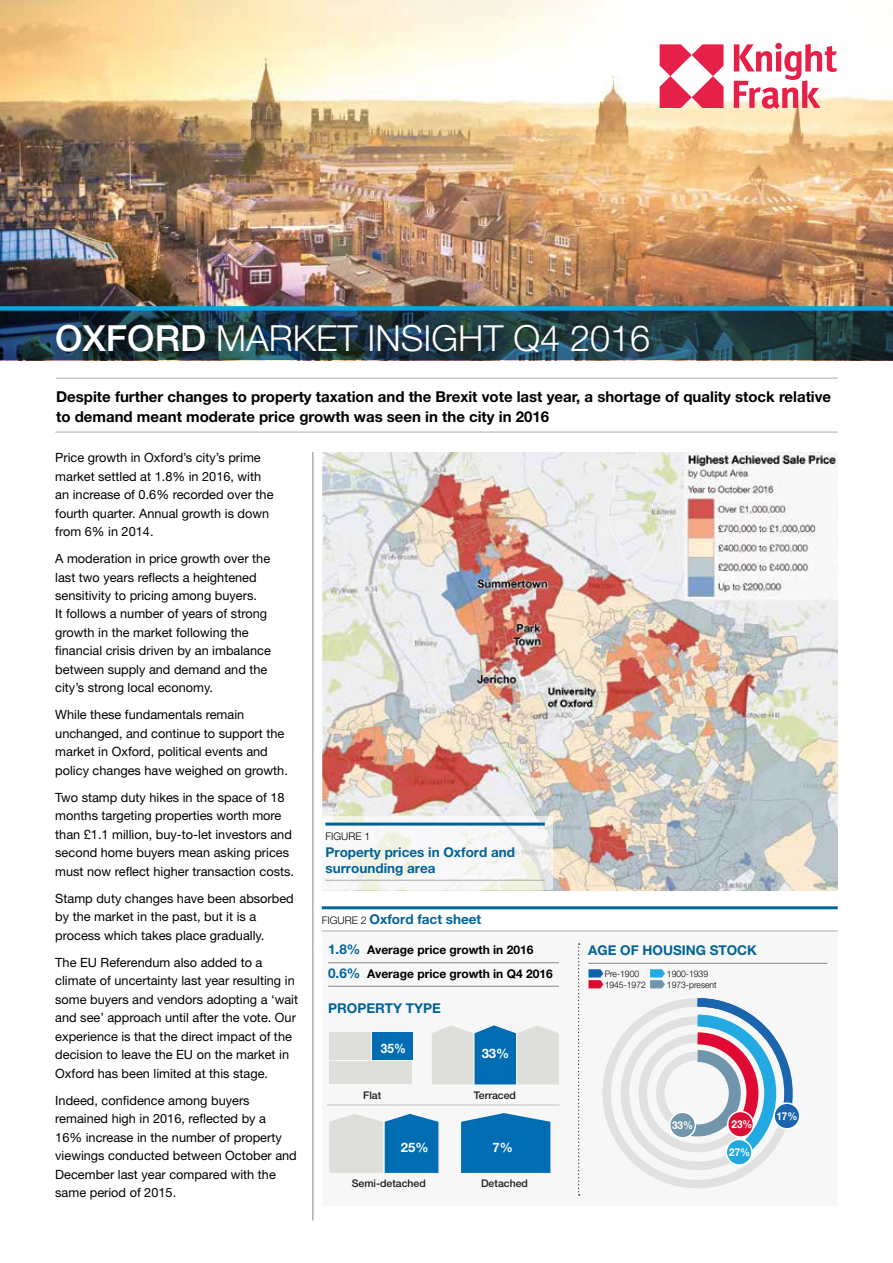
<style>
.page{position:relative;width:893px;height:1263px;background:#fff}
.page>*{position:absolute;margin:0;border:0;box-sizing:border-box;transform-origin:0 0}
.t1{font:300 36px "Helvetica Neue";color:#fff}
.t2{font:700 15px/19.5px "Helvetica Neue";color:#000}
.t3{font:700 13.5px/16.5px "Helvetica Neue";color:#006398}
.t4{font:700 13.05px "Helvetica Neue";color:#fff}
.t5{font:700 13.05px "Helvetica Neue";color:#fff;scale:.9 1}
.t6{font:12.75px/18.5px "Helvetica Neue";color:#000}
.t7{font:700 12px/23.5px "Helvetica Neue";color:#000}
.t8{font:700 10.8px "Helvetica Neue";color:#fff;scale:.92 1}
.t9{font:500 10.5px "Helvetica Neue";color:#1d1c1a}
.t10{font:300 10.5px "Helvetica Neue";color:#000}
.t11{font:300 9px "Helvetica Neue";color:#000;scale:.95 1}
.s1{font-weight:500}
.s2{font-weight:300;font-size:10.5px;color:#000}
.s3{font-size:13.5px;color:#006398}
</style>
<div class="page">
<img style="left:0;top:0;width:893px;height:306px">
<svg style="left:0;top:311px;width:893px;height:49px;background:#1d3841"></svg>
<svg style="left:660px;top:44px;width:64px;height:64px"></svg>
<div style="left:775px;top:43px;width:7px;height:6px;background:#e62049;border-radius:50%"></div>
<svg style="left:734px;top:44px;width:103px;height:65px"></svg>
<div style="left:0;top:306px;width:893px;height:5px;background:#00a8e2"></div>
<hr style="left:56px;top:378px;width:782px;height:1px;background:#b0aaa7">
<hr style="left:55px;top:432px;width:783px;height:1px;background:#b0aaa7">
<div style="left:322px;top:931px;width:516px;height:274px;background:#f8f7f7"></div>
<hr style="left:322px;top:906px;width:516px;height:3px;background:#006398">
<hr style="left:322px;top:930px;width:516px;height:1px;background:#b0aaa7">
<hr style="left:588px;top:963px;width:239px;height:1px;background:#878787">
<hr style="left:328px;top:962px;width:231px;height:1px;background:#878787">
<hr style="left:328px;top:986px;width:231px;height:1px;background:#878787">
<svg style="left:461px;top:1113px;width:89px;height:60px;background:#1276b7"></svg>
<svg style="left:329px;top:1114px;width:109px;height:59px;background:#7aabca"></svg>
<svg style="left:432px;top:1025px;width:127px;height:59px;background:#9dbdd1"></svg>
<div style="left:329px;top:1032px;width:42px;height:28px;background:#dededb"></div>
<div style="left:372px;top:1032px;width:40px;height:28px;background:#006cb2"></div>
<div style="left:329px;top:1061px;width:83px;height:23px;background:#dededb"></div>
<hr style="left:327px;top:1105px;width:232px;height:1px;background:#c6c5c4">
<div style="left:602px;top:998px;width:191px;height:190px;border:9px solid #e1e1e1;border-radius:50%"></div>
<div style="left:621px;top:1016px;width:153px;height:154px;border:9px solid #e1e1e1;border-radius:50%"></div>
<div style="left:638px;top:1034px;width:119px;height:118px;border:9px solid #e1e1e1;border-radius:50%"></div>
<div style="left:656px;top:1052px;width:83px;height:83px;border:9px solid #e1e1e1;border-radius:50%"></div>
<svg style="left:588px;top:969px;width:15px;height:19px"></svg>
<svg style="left:650px;top:969px;width:15px;height:19px"></svg>
<svg style="left:670px;top:998px;width:123px;height:167px"></svg>
<div style="left:774px;top:1103px;width:26px;height:26px;background:#1965ae;border-radius:50%"></div>
<div style="left:773px;top:1102px;width:27px;height:27px;border:2px solid #fff;border-radius:50%"></div>
<div style="left:670px;top:1112px;width:25px;height:26px;background:#7196ac;border-radius:50%"></div>
<div style="left:669px;top:1111px;width:27px;height:27px;border:2px solid #fff;border-radius:50%"></div>
<div style="left:726px;top:1139px;width:26px;height:26px;background:#22a9e1;border-radius:50%"></div>
<div style="left:726px;top:1139px;width:27px;height:27px;border:2px solid #fff;border-radius:50%"></div>
<div style="left:728px;top:1111px;width:25px;height:26px;background:#df0e36;border-radius:50%"></div>
<div style="left:727px;top:1111px;width:27px;height:27px;border:2px solid #fff;border-radius:50%"></div>
<svg style="left:578px;top:943px;width:2px;height:252px"></svg>
<hr style="left:313px;top:452px;width:1px;height:768px;background:#878787">
<img style="left:323px;top:452px;width:515px;height:438px">
<svg style="left:323px;top:817px;width:229px;height:73px"></svg>
<hr style="left:325px;top:822px;width:220px;height:3px;background:#006398">
<hr style="left:325px;top:880px;width:220px;height:1px;background:#b0aaa7">
<h1 class="t1" style="left:55px;top:316px;width:596px"><span class="s1">OXFORD</span> MARKET INSIGHT Q4 2016</h1>
<p class="t2" style="left:56px;top:387px;width:777px">Despite further changes to property taxation and the Brexit vote last year, a shortage of quality stock relative to demand meant moderate price growth was seen in the city in 2016</p>
<p class="t6" style="left:55px;top:448px;width:220px">Price growth in Oxford’s city’s prime market settled at 1.8% in 2016, with an increase of 0.6% recorded over the fourth quarter. Annual growth is down from 6% in 2014.</p>
<p class="t6" style="left:55px;top:549px;width:217px">A moderation in price growth over the last two years reflects a heightened sensitivity to pricing among buyers.<br>It follows a number of years of strong growth in the market following the financial crisis driven by an imbalance between supply and demand and the city’s strong local economy.</p>
<p class="t6" style="left:55px;top:705px;width:234px">While these fundamentals remain unchanged, and continue to support the market in Oxford, political events and policy changes have weighed on growth.</p>
<p class="t6" style="left:55px;top:788px;width:240px">Two stamp duty hikes in the space of 18 months targeting properties worth more than £1.1 million, buy-to-let investors and second home buyers mean asking prices must now reflect higher transaction costs.</p>
<p class="t6" style="left:55px;top:889px;width:240px">Stamp duty changes have been absorbed by the market in the past, but it is a process which takes place gradually.</p>
<p class="t6" style="left:55px;top:953px;width:244px">The EU Referendum also added to a climate of uncertainty last year resulting in some buyers and vendors adopting a ‘wait and see’ approach until after the vote. Our experience is that the direct impact of the decision to leave the EU on the market in Oxford has been limited at this stage.</p>
<p class="t6" style="left:55px;top:1091px;width:243px">Indeed, confidence among buyers remained high in 2016, reflected by a<br>16% increase in the number of property viewings conducted between October and December last year compared with the same period of 2015.</p>
<p class="t10" style="left:325px;top:830px;width:46px">FIGURE 1</p>
<p class="t3" style="left:325px;top:844px;width:191px">Property prices in Oxford and surrounding area</p>
<p class="t3" style="left:322px;top:911px;width:161px"><span class="s2">FIGURE 2</span> Oxford fact sheet</p>
<p class="t7" style="left:328px;top:938px;width:226px"><span class="s3">1.8%</span> Average price growth in 2016<br><span class="s3">0.6%</span> Average price growth in Q4 2016</p>
<p class="t3" style="left:588px;top:941px;width:170px">AGE OF HOUSING STOCK</p>
<p class="t11" style="left:605px;top:968px;width:38px">Pre-1900</p>
<p class="t11" style="left:667px;top:968px;width:45px">1900-1939</p>
<p class="t11" style="left:605px;top:979px;width:45px">1945-1972</p>
<p class="t11" style="left:667px;top:979px;width:54px">1973-present</p>
<p class="t3" style="left:328px;top:1000px;width:114px">PROPERTY TYPE</p>
<p class="t5" style="left:381px;top:1040px;width:29px">35%</p>
<p class="t4" style="left:482px;top:1045px;width:29px">33%</p>
<p class="t9" style="left:363px;top:1089px;width:20px">Flat</p>
<p class="t9" style="left:474px;top:1089px;width:44px">Terraced</p>
<p class="t8" style="left:776px;top:1109px;width:24px">17%</p>
<p class="t8" style="left:731px;top:1117px;width:24px">23%</p>
<p class="t8" style="left:672px;top:1118px;width:24px">33%</p>
<p class="t4" style="left:493px;top:1139px;width:22px">7%</p>
<p class="t4" style="left:401px;top:1139px;width:29px">25%</p>
<p class="t8" style="left:729px;top:1145px;width:24px">27%</p>
<p class="t9" style="left:352px;top:1177px;width:76px">Semi-detached</p>
<p class="t9" style="left:481px;top:1177px;width:48px">Detached</p>
</div>
